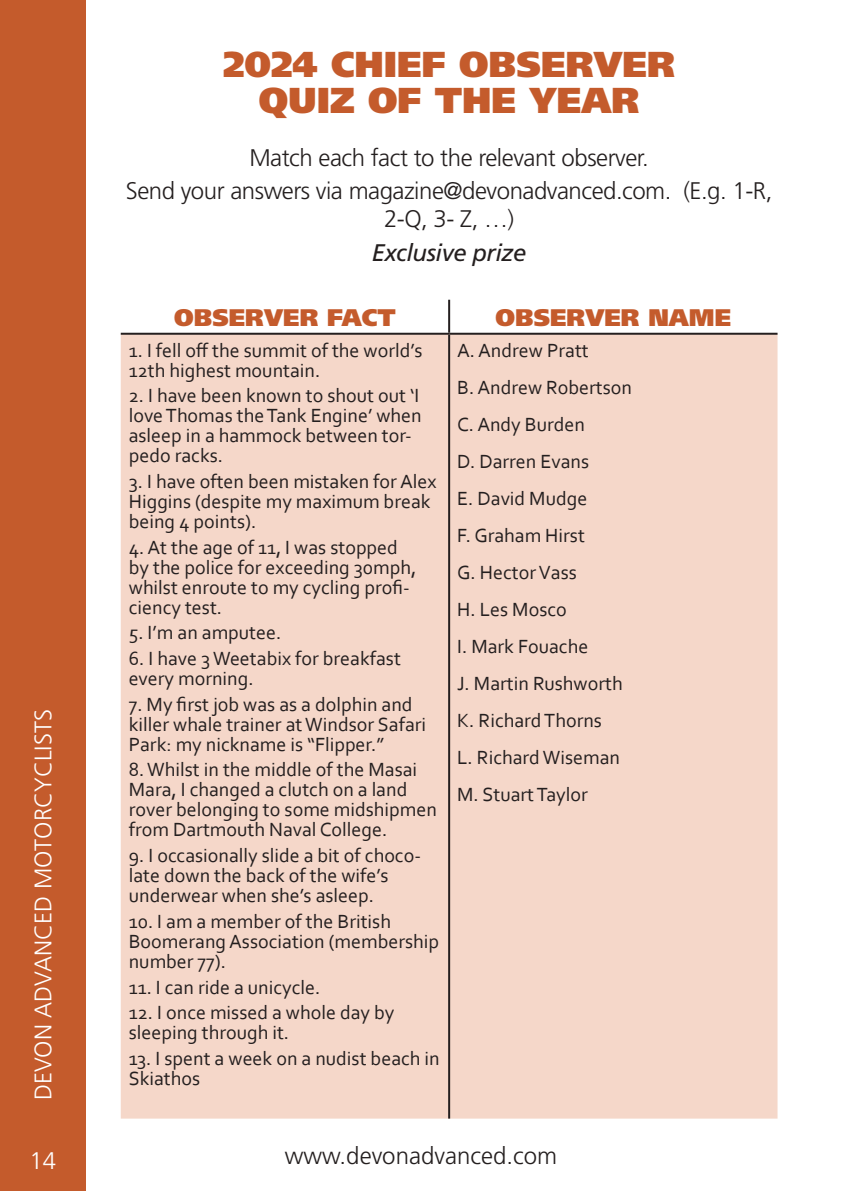
<style>
.page{position:relative;width:842px;height:1191px;background:#fff}
.page>*{position:absolute;margin:0;border:0;box-sizing:border-box;transform-origin:0 0}
.t1{font:900 36px/36px "Frutiger";color:#c45b2c;text-align:center}
.t2{font:300 24px/33.6px "Frutiger LT Std";letter-spacing:-.02em;color:#241f1f;text-align:center}
.t3{font:300 24px "Frutiger LT Std";color:#fff}
.t4{font:900 24px "Frutiger";color:#c45b2c}
.t5{font:300 24px "Frutiger LT Std";color:#241f1f}
.t6{font:italic 24px "Frutiger LT Std";letter-spacing:-.02em;color:#241f1f}
.t7{font:20px/20px "Corbel";color:#241f1f}
</style>
<div class="page">
<div style="left:0;top:0;width:85px;height:1191px;background:#c45b2c"></div>
<svg style="left:121px;top:300px;width:656px;height:33px"></svg>
<div style="left:121px;top:335px;width:656px;height:783px;background:#f5d7c9"></div>
<hr style="left:448px;top:300px;width:2px;height:33px;background:#241f1f">
<hr style="left:121px;top:333px;width:328px;height:2px;background:#241f1f">
<hr style="left:449px;top:333px;width:328px;height:2px;background:#241f1f">
<hr style="left:448px;top:335px;width:2px;height:783px;background:#241f1f">
<p class="t3" style="left:30px;top:1100px;width:392px;rotate:-90deg">DEVON ADVANCED MOTORCYCLISTS</p>
<h1 class="t1" style="left:223px;top:46px;width:454px">2024 CHIEF OBSERVER<br>QUIZ OF THE YEAR</h1>
<p class="t2" style="left:126px;top:141px;width:648px">Match each fact to the relevant observer.<br>Send your answers via magazine@devonadvanced.com. (E.g. 1-R,</p>
<p class="t2" style="left:384px;top:203px;width:132px">2-Q, 3- Z, …)</p>
<p class="t6" style="left:372px;top:239px;width:156px">Exclusive prize</p>
<p class="t4" style="left:174px;top:303px;width:223px">OBSERVER FACT</p>
<p class="t4" style="left:495px;top:303px;width:237px">OBSERVER NAME</p>
<p class="t7" style="left:129px;top:339px;width:295px">1. I fell off the summit of the world’s<br>12th highest mountain.</p>
<p class="t7" style="left:129px;top:385px;width:294px">2. I have been known to shout out ‘I love Thomas the Tank Engine’ when asleep in a hammock between tor&shy;pedo racks.</p>
<p class="t7" style="left:129px;top:471px;width:309px">3. I have often been mistaken for Alex<br>Higgins (despite my maximum break being 4 points).</p>
<p class="t7" style="left:129px;top:536px;width:289px">4. At the age of 11, I was stopped by the police for exceeding 30mph, whilst enroute to my cycling profi&shy;ciency test.</p>
<p class="t7" style="left:129px;top:622px;width:154px">5. I’m an amputee.</p>
<p class="t7" style="left:129px;top:648px;width:274px">6. I have 3 Weetabix for breakfast every morning.</p>
<p class="t7" style="left:129px;top:693px;width:299px">7. My first job was as a dolphin and killer whale trainer at Windsor Safari<br>Park: my nickname is “Flipper.”</p>
<p class="t7" style="left:129px;top:759px;width:310px">8. Whilst in the middle of the Masai Mara, I changed a clutch on a land rover belonging to some midshipmen from Dartmouth Naval College.</p>
<p class="t7" style="left:129px;top:845px;width:294px">9. I occasionally slide a bit of choco&shy;late down the back of the wife’s underwear when she’s asleep.</p>
<p class="t7" style="left:129px;top:910px;width:312px">10. I am a member of the British<br>Boomerang Association (membership number 77).</p>
<p class="t7" style="left:129px;top:976px;width:193px">11. I can ride a unicycle.</p>
<p class="t7" style="left:129px;top:1002px;width:267px">12. I once missed a whole day by sleeping through it.</p>
<p class="t7" style="left:129px;top:1047px;width:312px">13. I spent a week on a nudist beach in<br>Skiathos</p>
<p class="t7" style="left:457px;top:331px;width:176px;line-height:37px">A. Andrew Pratt<br>B. Andrew Robertson<br>C. Andy Burden<br>D. Darren Evans<br>E. David Mudge<br>F. Graham Hirst<br>G. Hector Vass<br>H. Les Mosco<br>I. Mark Fouache<br>J. Martin Rushworth<br>K. Richard Thorns<br>L. Richard Wiseman<br>M. Stuart Taylor</p>
<p class="t3" style="left:30px;top:1147px;width:28px">14</p>
<p class="t5" style="left:285px;top:1141px;width:274px">www.devonadvanced.com</p>
</div>
